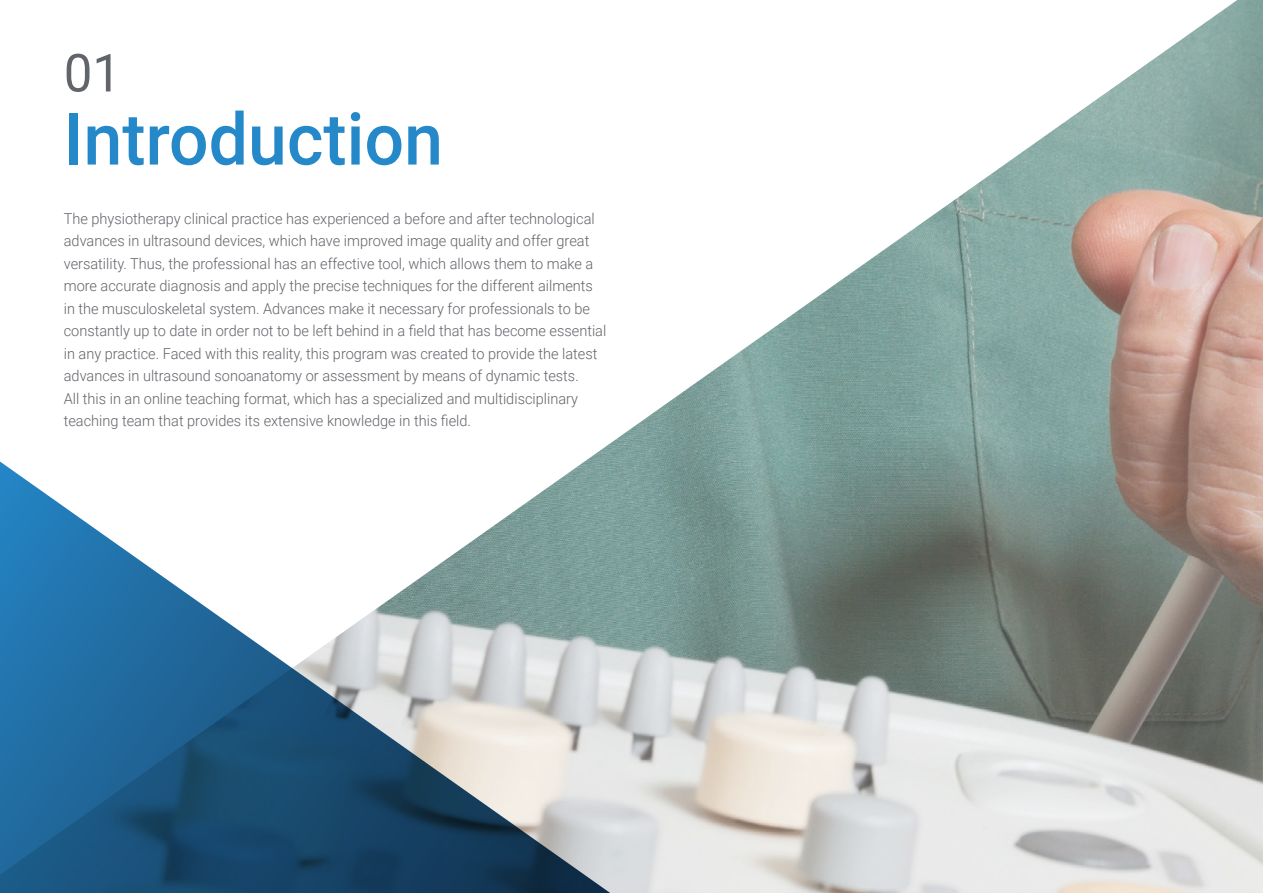
<style>
.page{position:relative;width:1263px;height:893px;background:#fff}
.page>*{position:absolute;margin:0;border:0;box-sizing:border-box;transform-origin:0 0}
.t1{font:500 72px "Roboto";color:#2488c9}
.t2{font:52.5px "Roboto";color:#61646a}
.t3{font:300 15px/22.5px "Roboto";color:#61646a}
</style>
<div class="page">
<img style="left:606px;top:0;width:657px;height:893px">
<svg style="left:0;top:446px;width:640px;height:447px"></svg>
<h2 class="t2" style="left:64px;top:36px;width:59px">01</h2>
<h1 class="t1" style="left:64px;top:89px;width:381px">Introduction</h1>
<p class="t3" style="left:64px;top:207px;width:544px">The physiotherapy clinical practice has experienced a before and after technological advances in ultrasound devices, which have improved image quality and offer great versatility. Thus, the professional has an effective tool, which allows them to make a more accurate diagnosis and apply the precise techniques for the different ailments in the musculoskeletal system. Advances make it necessary for professionals to be constantly up to date in order not to be left behind in a field that has become essential in any practice. Faced with this reality, this program was created to provide the latest advances in ultrasound sonoanatomy or assessment by means of dynamic tests.<br>All this in an online teaching format, which has a specialized and multidisciplinary teaching team that provides its extensive knowledge in this field.</p>
</div>
